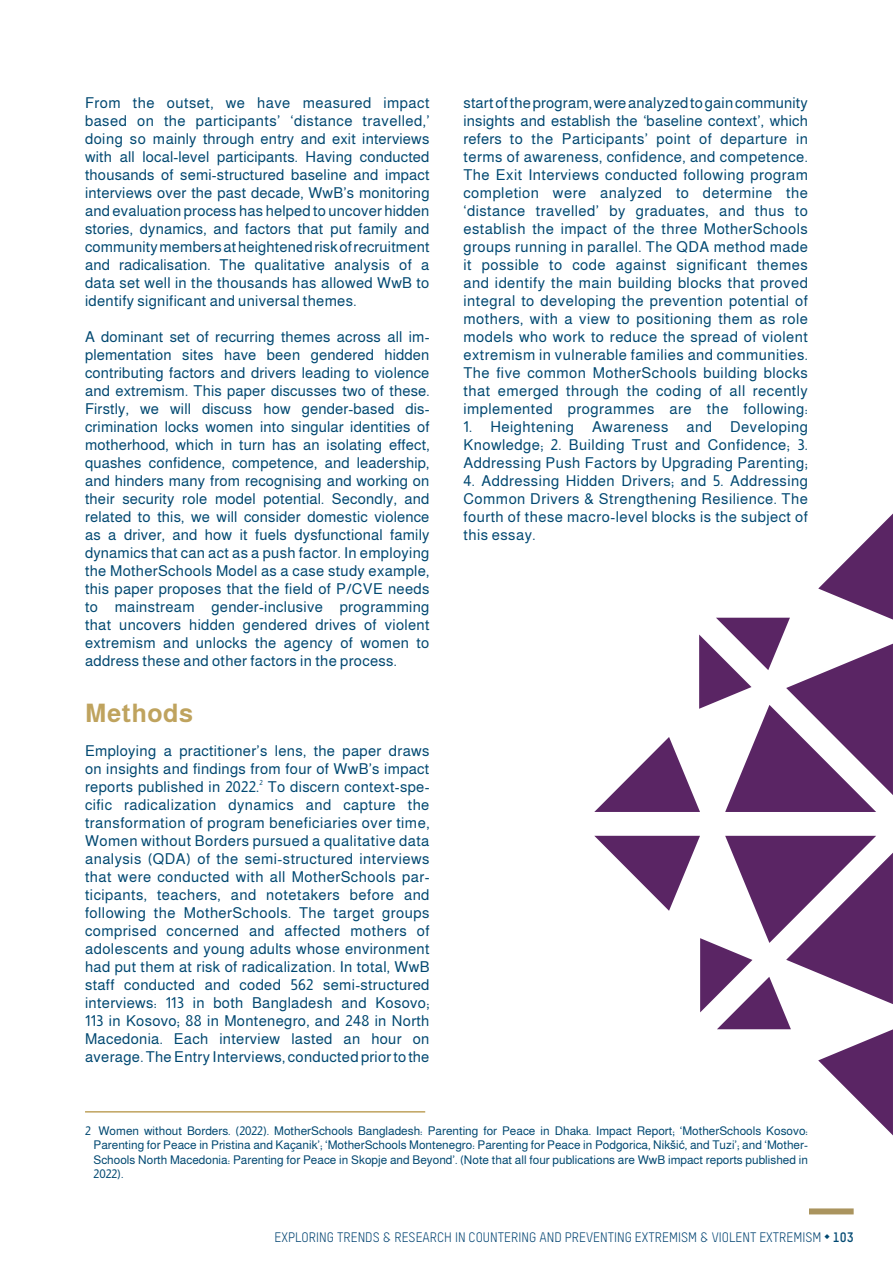
<style>
.page{position:relative;width:893px;height:1263px;background:#fff}
.page>*{position:absolute;margin:0;border:0;box-sizing:border-box;transform-origin:0 0}
.t1{font:700 25.5px "Almarai";letter-spacing:.02em;color:#bfa35e}
.t2{font:15px/18px "Almarai";letter-spacing:.02em;color:#004871;text-align:justify}
.t3{font:13.5px "TSTAR";color:#004371}
.t4{font:12px/14.4px "Almarai";color:#004871;text-align:justify}
.t5{font:7.05px "Almarai";color:#004871}
.s1{font-family:"Arial"}
.s2{font-weight:700;color:#004871}
</style>
<div class="page">
<svg style="left:594px;top:836px;width:299px;height:299px"></svg>
<svg style="left:594px;top:513px;width:299px;height:299px"></svg>
<div style="left:809px;top:1208px;width:45px;height:6px;background:#aa945e"></div>
<hr style="left:85px;top:1111px;width:340px;height:1px;background:#bfa35e">
<p class="t2" style="left:85px;top:94px;width:346px">From the outset, we have measured impact based on the participants’ ‘distance travelled,’ doing so mainly through entry and exit interviews with all local-level participants. Having conducted thousands of semi-structured baseline and impact interviews over the past decade, WwB’s monitoring and evaluation process has helped to uncover hidden stories, dynamics, and factors that put family and community members at heightened risk of recruitment and radicalisation. The qualitative analysis of a data set well in the thousands has allowed WwB to identify significant and universal themes.</p>
<p class="t2" style="left:85px;top:328px;width:346px">A dominant set of recurring themes across all im&shy;plementation sites have been gendered hidden contributing factors and drivers leading to violence and extremism. This paper discusses two of these.<br>Firstly, we will discuss how gender-based dis&shy;crimination locks women into singular identities of motherhood, which in turn has an isolating effect, quashes confidence, competence, and leadership, and hinders many from recognising and working on their security role model potential. Secondly, and related to this, we will consider domestic violence as a driver, and how it fuels dysfunctional family dynamics that can act as a push factor. In employing the MotherSchools Model as a case study example, this paper proposes that the field of P/CVE needs to mainstream gender-inclusive programming that uncovers hidden gendered drives of violent extremism and unlocks the agency of women to address these and other factors in the process.</p>
<h1 class="t1" style="left:85px;top:699px;width:110px">Methods</h1>
<p class="t2" style="left:85px;top:742px;width:346px">Employing a practitioner’s lens, the paper draws on insights and findings from four of WwB’s impact reports published in 2022.</p>
<p class="t5" style="left:259px;top:779px;width:5px">2</p>
<p class="t2" style="left:85px;top:778px;width:346px;text-indent:183px">To discern context-spe&shy;cific radicalization dynamics and capture the transformation of program beneficiaries over time, Women without Borders pursued a qualitative data analysis (QDA) of the semi-structured interviews that were conducted with all MotherSchools par&shy;ticipants, teachers, and notetakers before and following the MotherSchools. The target groups comprised concerned and affected mothers of adolescents and young adults whose environment had put them at risk of radicalization. In total, WwB staff conducted and coded 562 semi-structured interviews: 113 in both Bangladesh and Kosovo; 113 in Kosovo; 88 in Montenegro, and 248 in North Macedonia. Each interview lasted an hour on average. The Entry Interviews, conducted prior to the</p>
<p class="t2" style="left:463px;top:94px;width:346px">start of the program, were analyzed to gain community insights and establish the ‘baseline context’, which refers to the Participants’ point of departure in terms of awareness, confidence, and competence.<br>The Exit Interviews conducted following program completion were analyzed to determine the ‘distance travelled’ by graduates, and thus to establish the impact of the three MotherSchools groups running in parallel. The QDA method made it possible to code against significant themes and identify the main building blocks that proved integral to developing the prevention potential of mothers, with a view to positioning them as role models who work to reduce the spread of violent extremism in vulnerable families and communities.<br>The five common MotherSchools building blocks that emerged through the coding of all recently implemented programmes are the following:</p>
<p class="t2" style="left:463px;top:418px;width:346px">1. Heightening Awareness and Developing Knowledge; 2. Building Trust and Confidence; 3.<br>Addressing Push Factors by Upgrading Parenting;</p>
<p class="t2" style="left:463px;top:472px;width:346px">4. Addressing Hidden Drivers; and 5. Addressing Common Drivers &amp; Strengthening Resilience. The fourth of these macro-level blocks is the subject of this essay.</p>
<p class="t4" style="left:94px;top:1123px;width:716px;text-indent:-9px">2 Women without Borders. (2022). MotherSchools Bangladesh: Parenting for Peace in Dhaka. Impact Report; ‘MotherSchools Kosovo:<br>Parenting for Peace in Pristina and Kaçanik’; ‘MotherSchools Montenegro: Parenting for Peace in Podgorica, Nik<span class="s1">š</span>i<span class="s1">ć</span>, and Tuzi’; and ‘Mother-Schools North Macedonia: Parenting for Peace in Skopje and Beyond’. (Note that all four publications are WwB impact reports published in 2022).</p>
<p class="t3" style="left:275px;top:1229px;width:581px">EXPLORING TRENDS &amp; RESEARCH IN COUNTERING AND PREVENTING EXTREMISM &amp; VIOLENT EXTREMISM <sup>◆</sup> <span class="s2">103</span></p>
</div>
